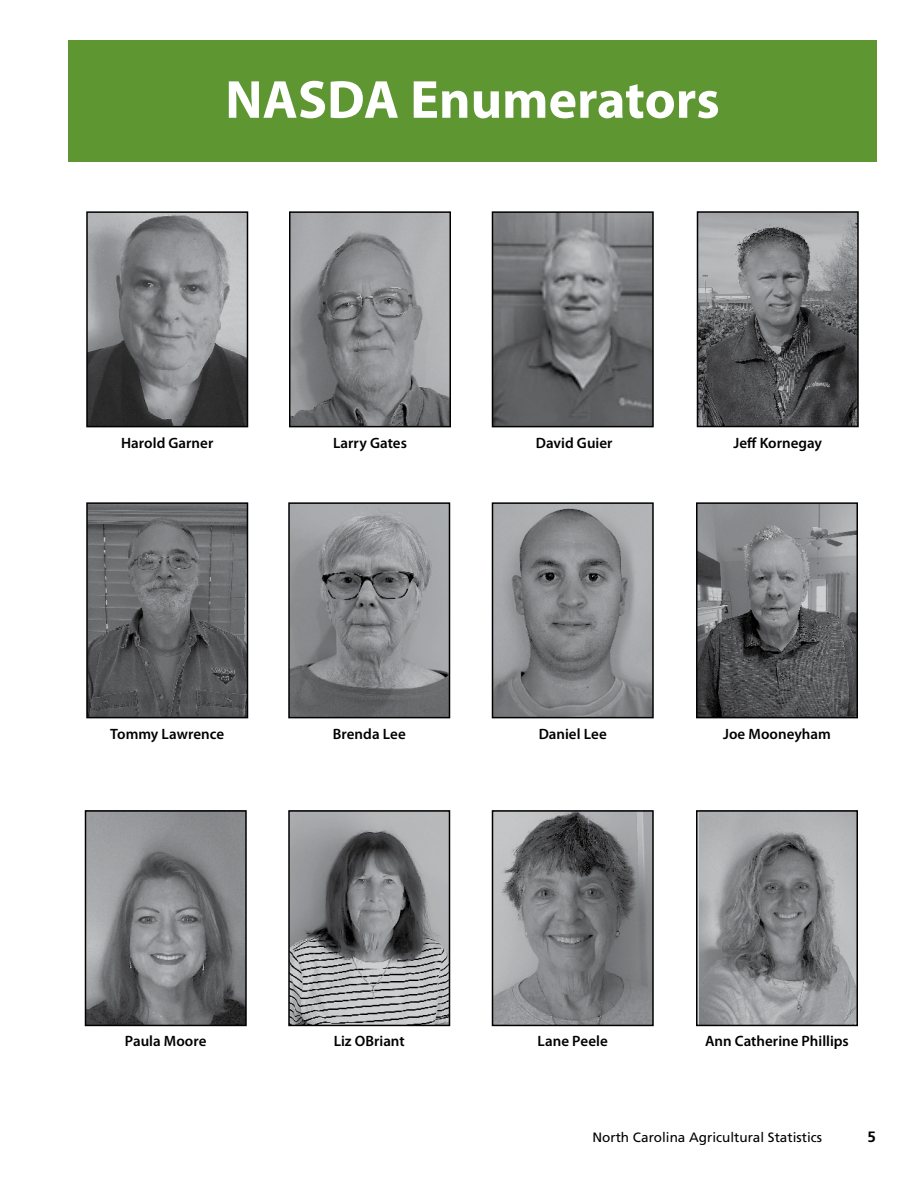
<style>
.page{position:relative;width:918px;height:1188px;background:#fff}
.page>*{position:absolute;margin:0;border:0;box-sizing:border-box;transform-origin:0 0}
.t1{font:700 54px "Myriad Pro";color:#fff}
.t2{font:600 15px "Myriad Pro";color:#000}
.t3{font:700 15px "Frutiger LT Std";color:#000}
.t4{font:13.5px "Frutiger LT Std";color:#000}
</style>
<div class="page">
<div style="left:68px;top:40px;width:809px;height:122px;background:#5e9732"></div>
<img style="left:292px;top:214px;width:156px;height:210px">
<div style="left:289px;top:211px;width:162px;height:216px;border:2px solid #000"></div>
<img style="left:700px;top:214px;width:156px;height:210px">
<div style="left:697px;top:211px;width:162px;height:216px;border:2px solid #000"></div>
<img style="left:495px;top:214px;width:156px;height:210px">
<div style="left:492px;top:211px;width:162px;height:216px;border:2px solid #000"></div>
<img style="left:88px;top:813px;width:156px;height:210px">
<div style="left:85px;top:810px;width:162px;height:216px;border:2px solid #000"></div>
<img style="left:495px;top:505px;width:156px;height:210px">
<div style="left:492px;top:502px;width:162px;height:216px;border:2px solid #000"></div>
<img style="left:699px;top:505px;width:156px;height:210px">
<div style="left:696px;top:502px;width:162px;height:216px;border:2px solid #000"></div>
<img style="left:291px;top:813px;width:156px;height:210px">
<div style="left:288px;top:810px;width:162px;height:216px;border:2px solid #000"></div>
<img style="left:495px;top:813px;width:156px;height:210px">
<div style="left:492px;top:810px;width:162px;height:216px;border:2px solid #000"></div>
<img style="left:700px;top:813px;width:155px;height:210px">
<div style="left:696px;top:810px;width:162px;height:216px;border:2px solid #000"></div>
<img style="left:89px;top:214px;width:156px;height:210px">
<div style="left:86px;top:211px;width:162px;height:216px;border:2px solid #000"></div>
<img style="left:89px;top:505px;width:156px;height:210px">
<div style="left:86px;top:502px;width:162px;height:216px;border:2px solid #000"></div>
<img style="left:291px;top:505px;width:156px;height:210px">
<div style="left:288px;top:502px;width:162px;height:216px;border:2px solid #000"></div>
<h1 class="t1" style="left:225px;top:64px;width:496px">NASDA Enumerators</h1>
<p class="t2" style="left:121px;top:433px;width:94px">Harold Garner</p>
<p class="t2" style="left:333px;top:433px;width:75px">Larry Gates</p>
<p class="t2" style="left:536px;top:433px;width:78px">David Guier</p>
<p class="t2" style="left:733px;top:433px;width:90px">Jeff Kornegay</p>
<p class="t2" style="left:110px;top:724px;width:115px">Tommy Lawrence</p>
<p class="t2" style="left:333px;top:724px;width:75px">Brenda Lee</p>
<p class="t2" style="left:539px;top:724px;width:70px">Daniel Lee</p>
<p class="t2" style="left:723px;top:724px;width:109px">Joe Mooneyham</p>
<p class="t2" style="left:125px;top:1032px;width:83px">Paula Moore</p>
<p class="t2" style="left:334px;top:1032px;width:73px">Liz OBriant</p>
<p class="t2" style="left:538px;top:1032px;width:72px">Lane Peele</p>
<p class="t2" style="left:705px;top:1032px;width:145px">Ann Catherine Phillips</p>
<p class="t4" style="left:592px;top:1129px;width:231px">North Carolina Agricultural Statistics</p>
<p class="t3" style="left:868px;top:1128px;width:10px">5</p>
</div>
